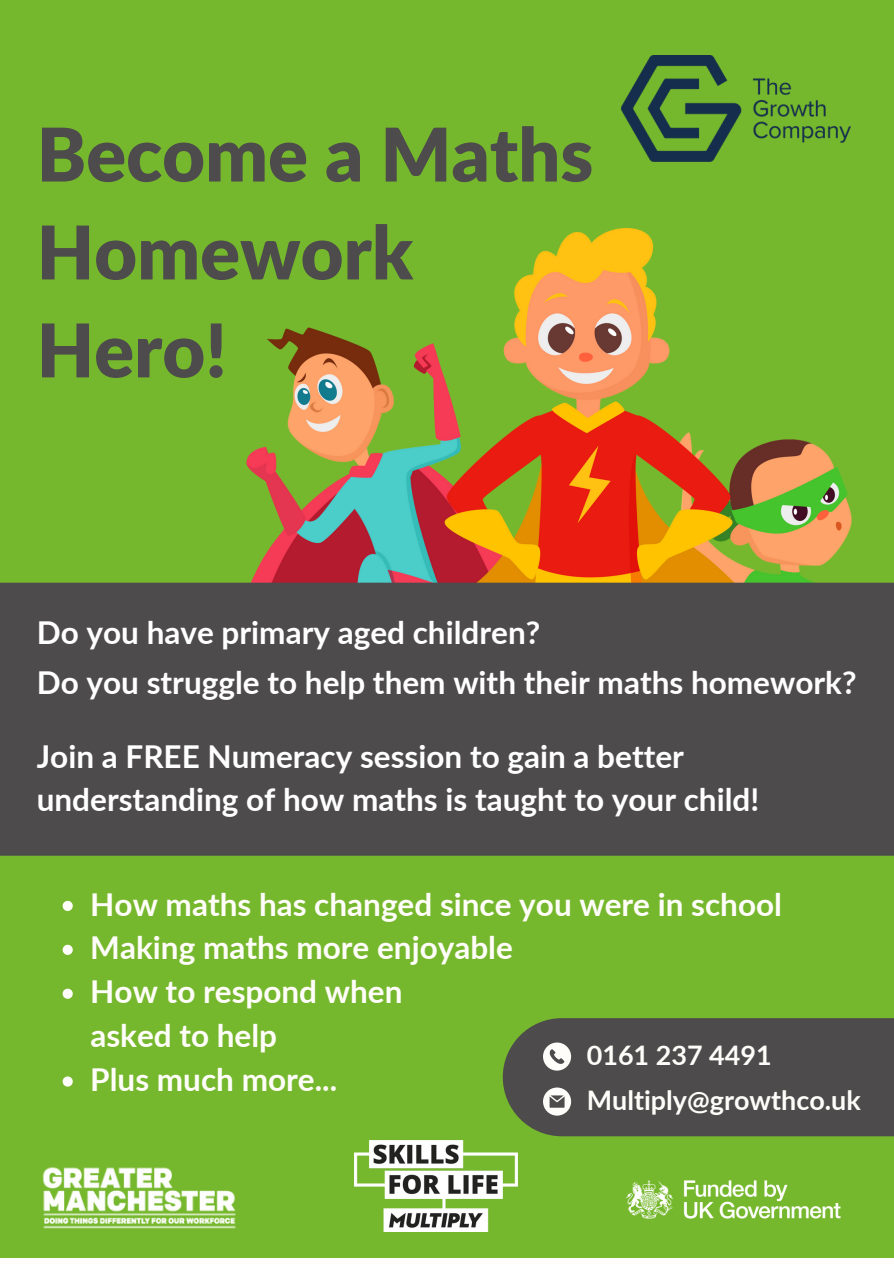
<style>
.page{position:relative;width:894px;height:1264px;background:#fff}
.page>*{position:absolute;margin:0;border:0;box-sizing:border-box;transform-origin:0 0}
.t1{font:900 73.95px/97.8px "Lato";color:#4d4b4b}
.t2{font:700 31.5px "Lato";color:#fff}
.t3{font:700 31.5px "Lato";color:#fffdf9}
.t4{font:700 26.85px "Lato";color:#fffdf9}
</style>
<div class="page">
<div style="left:0;top:0;width:893px;height:608px;background:#76b82d"></div>
<div style="left:0;top:854px;width:893px;height:403px;background:#76b82d"></div>
<img style="left:246px;top:228px;width:606px;height:354px">
<div style="left:0;top:582px;width:893px;height:273px;background:#4d4b4b"></div>
<img style="left:621px;top:56px;width:228px;height:105px">
<img style="left:42px;top:1167px;width:194px;height:62px">
<img style="left:626px;top:1180px;width:215px;height:39px">
<img style="left:355px;top:1140px;width:162px;height:91px">
<div style="left:502px;top:1018px;width:391px;height:118px;background:#4d4b4b"></div>
<svg style="left:543px;top:1042px;width:28px;height:28px"></svg>
<svg style="left:543px;top:1087px;width:28px;height:28px"></svg>
<svg style="left:63px;top:900px;width:10px;height:11px"></svg>
<svg style="left:63px;top:944px;width:10px;height:10px"></svg>
<svg style="left:63px;top:988px;width:10px;height:10px"></svg>
<svg style="left:63px;top:1076px;width:10px;height:10px"></svg>
<p class="t1" style="left:37px;top:104px;width:558px">Become a Maths<br>Homework</p>
<p class="t1" style="left:37px;top:300px;width:192px">Hero!</p>
<p class="t2" style="left:37px;top:612px;width:505px">Do you have primary aged children?</p>
<p class="t2" style="left:37px;top:662px;width:821px">Do you struggle to help them with their maths homework?</p>
<p class="t2" style="left:37px;top:736px;width:648px">Join a FREE Numeracy session to gain a better</p>
<p class="t2" style="left:37px;top:780px;width:724px">understanding of how maths is taught to your child!</p>
<p class="t3" style="left:90px;top:884px;width:693px">How maths has changed since you were in school</p>
<p class="t3" style="left:90px;top:928px;width:424px">Making maths more enjoyable</p>
<p class="t3" style="left:90px;top:972px;width:313px">How to respond when</p>
<p class="t3" style="left:90px;top:1016px;width:188px">asked to help</p>
<p class="t3" style="left:90px;top:1059px;width:248px">Plus much more...</p>
<p class="t4" style="left:586px;top:1038px;width:186px">0161 237 4491</p>
<p class="t4" style="left:586px;top:1083px;width:275px">Multiply@growthco.uk</p>
</div>
